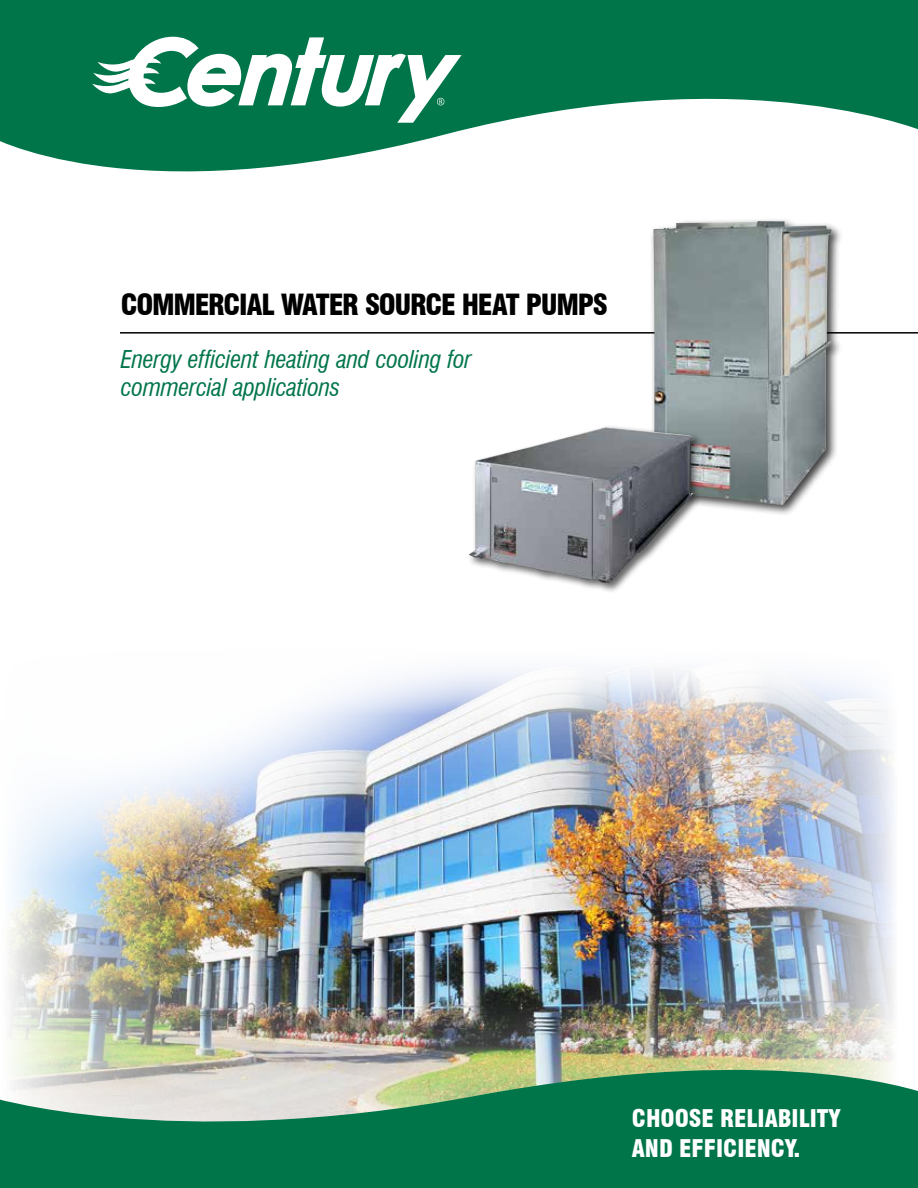
<style>
.page{position:relative;width:918px;height:1188px;background:#fff}
.page>*{position:absolute;margin:0;border:0;box-sizing:border-box;transform-origin:0 0}
.t1{font:900 condensed 28.5px "Swiss 721 BT";letter-spacing:-.05em;color:#000}
.t2{font:italic condensed 24px/28.5px "Swiss 721 BT";letter-spacing:-.01em;color:#00754a}
.t3{font:900 condensed 23.85px/30px "Swiss 721 BT";color:#fff}
</style>
<div class="page">
<img style="left:9px;top:670px;width:885px;height:367px">
<img style="left:9px;top:670px;width:504px;height:234px">
<svg style="left:0;top:0;width:918px;height:172px;fill:#00754a"></svg>
<img style="left:0;top:1037px;width:918px;height:151px">
<hr style="left:120px;top:332px;width:798px;height:2px;background:#000">
<svg style="left:92px;top:37px;width:370px;height:86px"></svg>
<div style="left:649px;top:217px;width:194px;height:300px;background:#000;opacity:.75"></div>
<img style="left:653px;top:221px;width:179px;height:284px">
<div style="left:467px;top:425px;width:236px;height:168px;background:#000;opacity:.6"></div>
<img style="left:469px;top:427px;width:225px;height:157px">
<p class="t1" style="left:121px;top:288px;width:489px">COMMERCIAL WATER SOURCE HEAT PUMPS</p>
<p class="t2" style="left:121px;top:345px;width:352px">Energy efficient heating and cooling for commercial applications</p>
<p class="t3" style="left:632px;top:1103px;width:210px">CHOOSE RELIABILITY<br>AND EFFICIENCY.</p>
</div>
